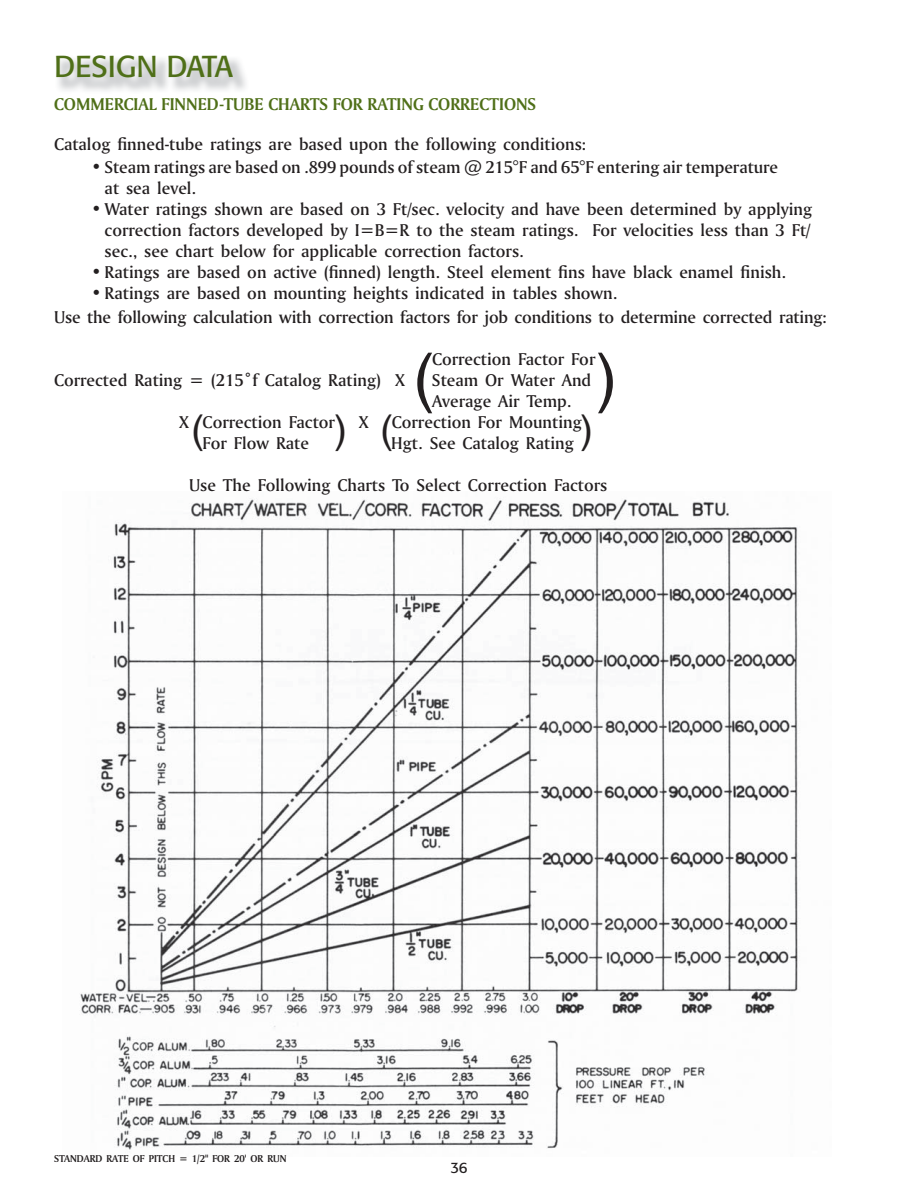
<style>
.page{position:relative;width:918px;height:1188px;background:#fff}
.page>*{position:absolute;margin:0;border:0;box-sizing:border-box;transform-origin:0 0}
.t1{font:64.5px "Helvetica";color:#231f20}
.t2{font:39px "Helvetica";color:#231f20}
.t3{font:30px "Formata";color:#4f6f18}
.t4{font:18px/21px "Amerigo BT Medium A";color:#231f20}
.t5{font:18px "Amerigo BT Bold A";color:#4f6f18}
.t6{font:15px "Formata";color:#231f20}
.t7{font:10.5px "Amerigo BT Bold A";color:#231f20}
</style>
<div class="page">
<img style="left:80px;top:499px;width:718px;height:651px">
<h3 class="t3" style="left:54px;top:53px;width:180px">DESIGN DATA</h3>
<p class="t5" style="left:54px;top:97px;width:484px">COMMERCIAL FINNED-TUBE CHARTS FOR RATING CORRECTIONS</p>
<p class="t4" style="left:54px;top:135px;width:534px">Catalog finned-tube ratings are based upon the following conditions:</p>
<p class="t4" style="left:105px;top:158px;width:675px;text-indent:-14px">• Steam ratings are based on .899 pounds of steam @ 215°F and 65°F entering air temperature at sea level.</p>
<p class="t4" style="left:105px;top:200px;width:709px;text-align:justify;text-indent:-14px">• Water ratings shown are based on 3 Ft/sec. velocity and have been determined by applying correction factors developed by I=B=R to the steam ratings. For velocities less than 3 Ft/ sec., see chart below for applicable correction factors.</p>
<p class="t4" style="left:91px;top:263px;width:696px">• Ratings are based on active (finned) length. Steel element fins have black enamel finish.</p>
<p class="t4" style="left:54px;top:283px;width:774px;line-height:23.7px;text-indent:37px">• Ratings are based on mounting heights indicated in tables shown.<br>Use the following calculation with correction factors for job conditions to determine corrected rating:</p>
<p class="t4" style="left:432px;top:350px;width:165px">Correction Factor For</p>
<p class="t4" style="left:54px;top:371px;width:353px">Corrected Rating = (215˚f Catalog Rating) X</p>
<p class="t4" style="left:432px;top:371px;width:161px">Steam Or Water And<br>Average Air Temp.</p>
<p class="t4" style="left:179px;top:413px;width:158px">X Correction Factor</p>
<p class="t4" style="left:359px;top:413px;width:12px">X</p>
<p class="t4" style="left:392px;top:413px;width:192px">Correction For Mounting</p>
<p class="t4" style="left:203px;top:434px;width:108px">For Flow Rate</p>
<p class="t4" style="left:391px;top:434px;width:184px">Hgt. See Catalog Rating</p>
<p class="t4" style="left:189px;top:476px;width:420px">Use The Following Charts To Select Correction Factors</p>
<h1 class="t1" style="left:413px;top:354px;width:23px">(</h1>
<h1 class="t1" style="left:596px;top:354px;width:23px">)</h1>
<h2 class="t2" style="left:191px;top:415px;width:14px">(</h2>
<h2 class="t2" style="left:334px;top:415px;width:60px">) (</h2>
<h2 class="t2" style="left:580px;top:415px;width:14px">)</h2>
<p class="t7" style="left:54px;top:1154px;width:234px">STANDARD RATE OF PITCH = 1/2" FOR 20' OR RUN</p>
<p class="t6" style="left:450px;top:1161px;width:19px">36</p>
</div>
